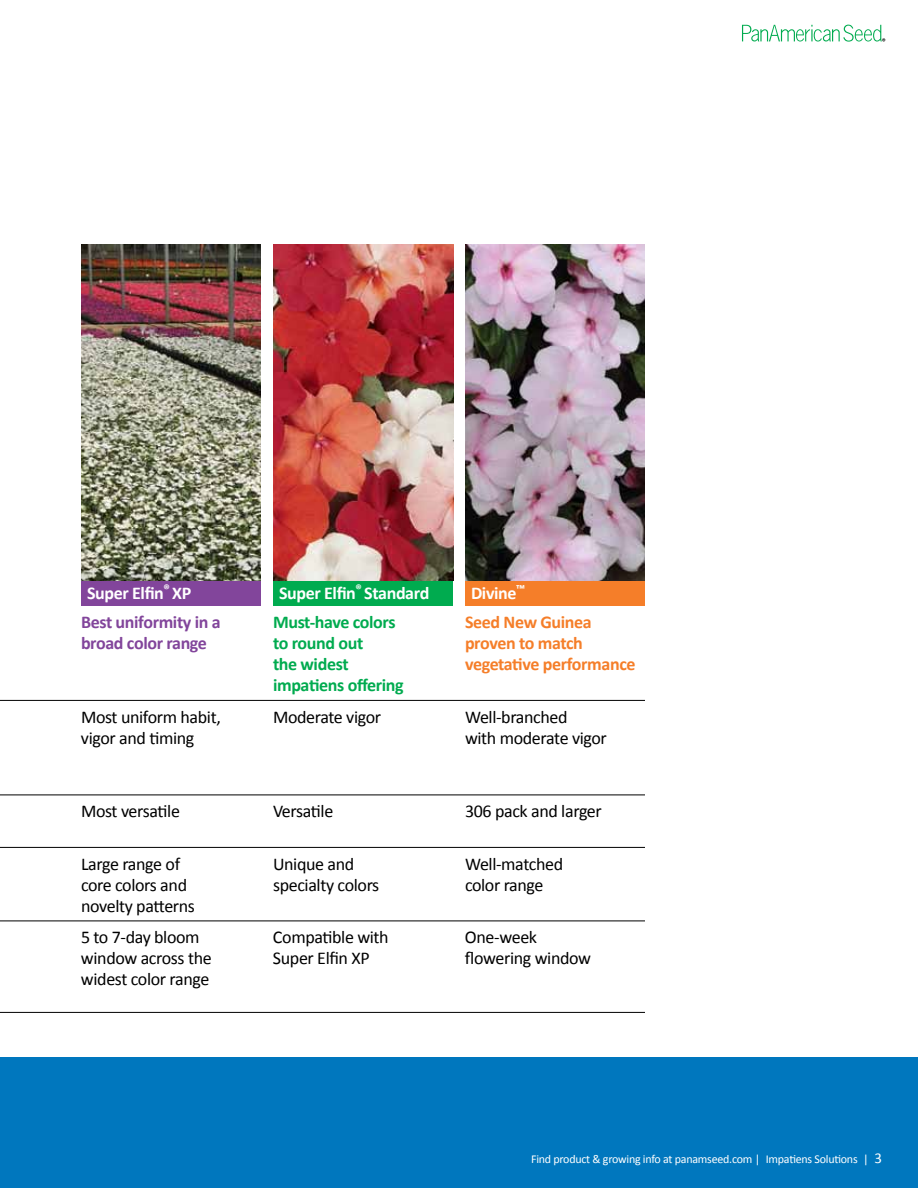
<style>
.page{position:relative;width:918px;height:1188px;background:#fff}
.page>*{position:absolute;margin:0;border:0;box-sizing:border-box;transform-origin:0 0}
.t1{font:18px/21px "Calibri";letter-spacing:-.02em;color:#000}
.t2{font:700 18px/21px "Calibri";letter-spacing:-.02em;color:#00ab4f}
.t3{font:700 18px/21px "Calibri";letter-spacing:-.02em;color:#f57e29}
.t4{font:700 18px "Calibri";letter-spacing:-.02em;color:#fff}
.t5{font:700 18px/21px "Calibri";letter-spacing:-.02em;color:#82459b}
.t6{font:12px "Calibri";letter-spacing:-.02em;color:#fff}
.s1{font-size:15px}
</style>
<div class="page">
<svg style="left:742px;top:25px;width:143px;height:17px"></svg>
<div style="left:0;top:1058px;width:918px;height:130px;background:#0077be"></div>
<div style="left:81px;top:580px;width:180px;height:26px;background:#82459b"></div>
<div style="left:273px;top:580px;width:180px;height:26px;background:#00ab4f"></div>
<div style="left:465px;top:580px;width:180px;height:26px;background:#f57e29"></div>
<hr style="left:0;top:1012px;width:81px;height:1px;background:#000">
<hr style="left:81px;top:1012px;width:180px;height:1px;background:#000">
<hr style="left:273px;top:1012px;width:180px;height:1px;background:#000">
<svg style="left:453px;top:1012px;width:12px;height:1px"></svg>
<hr style="left:465px;top:1012px;width:180px;height:1px;background:#000">
<hr style="left:0;top:795px;width:81px;height:1px;background:#000">
<hr style="left:81px;top:795px;width:180px;height:1px;background:#000">
<hr style="left:273px;top:795px;width:180px;height:1px;background:#000">
<svg style="left:453px;top:795px;width:12px;height:1px"></svg>
<hr style="left:465px;top:795px;width:180px;height:1px;background:#000">
<hr style="left:0;top:700px;width:81px;height:1px;background:#000">
<hr style="left:81px;top:700px;width:180px;height:1px;background:#000">
<hr style="left:273px;top:700px;width:180px;height:1px;background:#000">
<svg style="left:453px;top:700px;width:12px;height:1px"></svg>
<hr style="left:465px;top:700px;width:180px;height:1px;background:#000">
<hr style="left:0;top:847px;width:81px;height:1px;background:#000">
<hr style="left:81px;top:847px;width:180px;height:1px;background:#000">
<hr style="left:273px;top:847px;width:180px;height:1px;background:#000">
<svg style="left:453px;top:847px;width:12px;height:1px"></svg>
<hr style="left:465px;top:847px;width:180px;height:1px;background:#000">
<hr style="left:0;top:921px;width:81px;height:1px;background:#000">
<hr style="left:81px;top:921px;width:180px;height:1px;background:#000">
<hr style="left:273px;top:921px;width:180px;height:1px;background:#000">
<svg style="left:453px;top:921px;width:12px;height:1px"></svg>
<hr style="left:465px;top:921px;width:180px;height:1px;background:#000">
<svg style="left:261px;top:1012px;width:12px;height:1px"></svg>
<svg style="left:261px;top:847px;width:12px;height:1px"></svg>
<svg style="left:261px;top:921px;width:12px;height:1px"></svg>
<svg style="left:261px;top:700px;width:12px;height:1px"></svg>
<svg style="left:261px;top:795px;width:12px;height:1px"></svg>
<img style="left:81px;top:244px;width:180px;height:336px">
<img style="left:273px;top:244px;width:180px;height:336px">
<img style="left:465px;top:244px;width:180px;height:336px">
<p class="t4" style="left:87px;top:581px;width:106px">Super Elfin<sup>®</sup> XP</p>
<p class="t4" style="left:279px;top:581px;width:152px">Super Elfin<sup>®</sup> Standard</p>
<p class="t4" style="left:471px;top:581px;width:56px">Divine<sup>™</sup></p>
<p class="t5" style="left:81px;top:611px;width:141px">Best uniformity in a broad color range</p>
<p class="t2" style="left:273px;top:611px;width:132px">Must-have colors to round out<br>the widest impatiens offering</p>
<p class="t3" style="left:465px;top:611px;width:172px">Seed New Guinea proven to match vegetative performance</p>
<p class="t1" style="left:81px;top:706px;width:141px">Most uniform habit, vigor and timing</p>
<p class="t1" style="left:273px;top:706px;width:110px">Moderate vigor</p>
<p class="t1" style="left:465px;top:706px;width:143px">Well-branched<br>with moderate vigor</p>
<p class="t1" style="left:81px;top:800px;width:100px">Most versatile</p>
<p class="t1" style="left:273px;top:800px;width:62px">Versatile</p>
<p class="t1" style="left:465px;top:800px;width:138px">306 pack and larger</p>
<p class="t1" style="left:81px;top:853px;width:115px">Large range of core colors and novelty patterns</p>
<p class="t1" style="left:273px;top:853px;width:108px">Unique and specialty colors</p>
<p class="t1" style="left:465px;top:853px;width:100px">Well-matched color range</p>
<p class="t1" style="left:81px;top:926px;width:132px">5 to 7-day bloom window across the widest color range</p>
<p class="t1" style="left:273px;top:926px;width:117px">Compatible with<br>Super Elfin XP</p>
<p class="t1" style="left:465px;top:926px;width:128px">One-week flowering window</p>
<p class="t6" style="left:531px;top:1151px;width:352px">Find product &amp; growing info at panamseed.com | Impatiens Solutions | <span class="s1">3</span></p>
</div>
